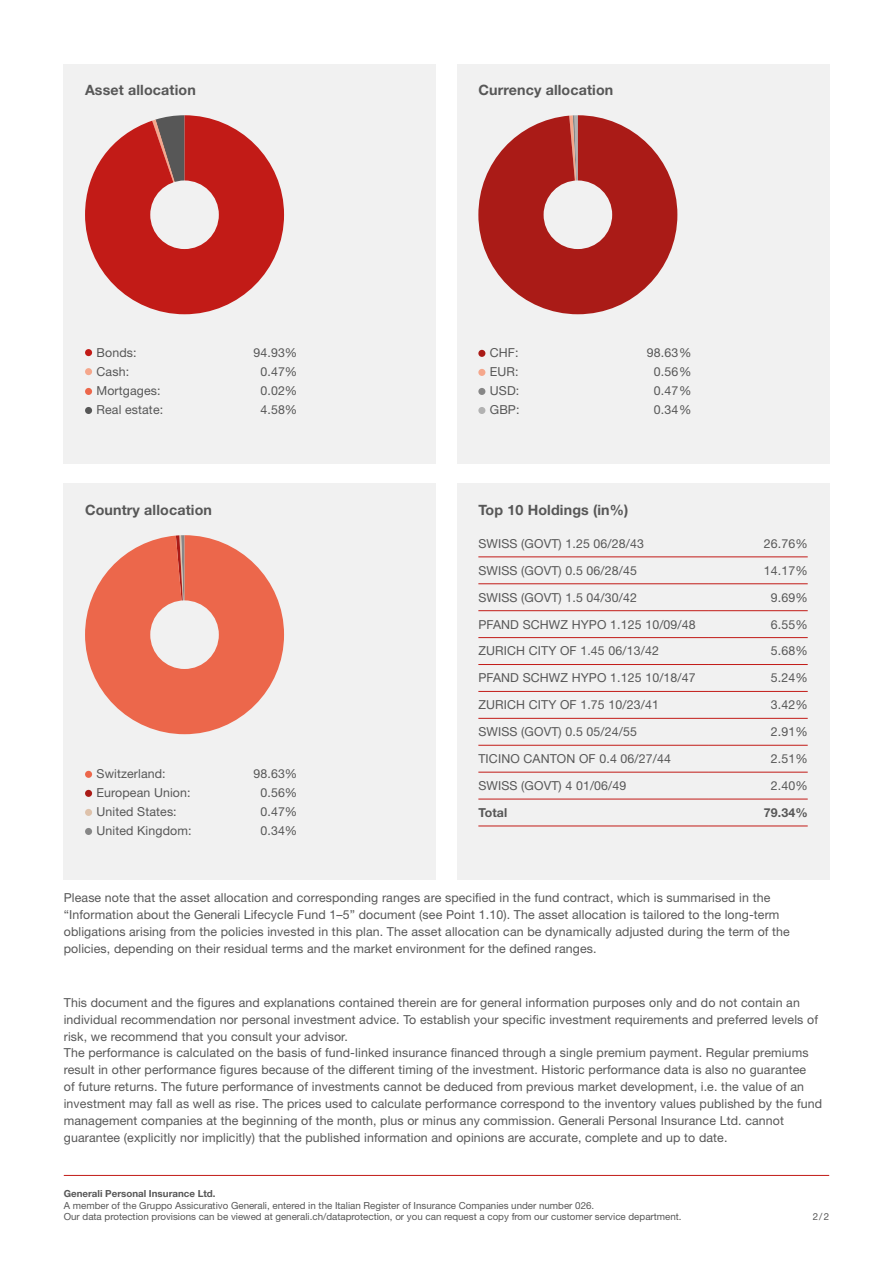
<style>
.page{position:relative;width:893px;height:1263px;background:#fff}
.page>*{position:absolute;margin:0;border:0;box-sizing:border-box;transform-origin:0 0}
.t1{font:700 14.25px "Helvetica Neue LT Std";letter-spacing:.01em;color:#575757}
.t2{font:12.3px/19px "Helvetica Neue LT Std";letter-spacing:.01em;color:#575757}
.t3{font:700 12.3px "Helvetica Neue LT Std";letter-spacing:.01em;color:#575757}
.t4{font:9.75px/11.7px "Helvetica Neue LT Std";color:#575757}
.t5{font:700 9.75px "Helvetica Neue LT Std";color:#575757}
</style>
<div class="page">
<div style="left:64px;top:64px;width:372px;height:399px;background:#f1f1f1"></div>
<div style="left:457px;top:64px;width:372px;height:399px;background:#f1f1f1"></div>
<div style="left:64px;top:484px;width:372px;height:396px;background:#f1f1f1"></div>
<div style="left:457px;top:484px;width:372px;height:396px;background:#f1f1f1"></div>
<hr style="left:64px;top:1175px;width:765px;height:1px;background:#c21b17">
<svg style="left:85px;top:115px;width:199px;height:199px"></svg>
<svg style="left:478px;top:115px;width:199px;height:199px"></svg>
<svg style="left:85px;top:535px;width:199px;height:199px"></svg>
<hr style="left:478px;top:557px;width:230px;height:1px;background:#c21b17">
<hr style="left:478px;top:583px;width:230px;height:1px;background:#c21b17">
<hr style="left:478px;top:610px;width:230px;height:1px;background:#c21b17">
<hr style="left:478px;top:637px;width:230px;height:1px;background:#c21b17">
<hr style="left:478px;top:664px;width:230px;height:1px;background:#c21b17">
<hr style="left:478px;top:691px;width:230px;height:1px;background:#c21b17">
<hr style="left:708px;top:557px;width:100px;height:1px;background:#c21b17">
<hr style="left:708px;top:583px;width:100px;height:1px;background:#c21b17">
<hr style="left:708px;top:610px;width:100px;height:1px;background:#c21b17">
<hr style="left:708px;top:637px;width:100px;height:1px;background:#c21b17">
<hr style="left:708px;top:664px;width:100px;height:1px;background:#c21b17">
<hr style="left:708px;top:691px;width:100px;height:1px;background:#c21b17">
<hr style="left:478px;top:718px;width:230px;height:1px;background:#c21b17">
<hr style="left:708px;top:718px;width:100px;height:1px;background:#c21b17">
<hr style="left:478px;top:745px;width:230px;height:1px;background:#c21b17">
<hr style="left:708px;top:745px;width:100px;height:1px;background:#c21b17">
<hr style="left:478px;top:772px;width:230px;height:1px;background:#c21b17">
<hr style="left:708px;top:772px;width:100px;height:1px;background:#c21b17">
<hr style="left:478px;top:799px;width:230px;height:1px;background:#c21b17">
<hr style="left:708px;top:799px;width:100px;height:1px;background:#c21b17">
<hr style="left:478px;top:826px;width:230px;height:1px;background:#c21b17">
<hr style="left:708px;top:826px;width:100px;height:1px;background:#c21b17">
<div style="left:85px;top:349px;width:7px;height:7px;background:#c21b17;border-radius:50%"></div>
<div style="left:85px;top:368px;width:7px;height:7px;background:#f5a78c;border-radius:50%"></div>
<div style="left:85px;top:388px;width:7px;height:7px;background:#ec674b;border-radius:50%"></div>
<div style="left:85px;top:407px;width:7px;height:7px;background:#575757;border-radius:50%"></div>
<div style="left:478px;top:350px;width:7px;height:7px;background:#aa1b17;border-radius:50%"></div>
<div style="left:478px;top:369px;width:7px;height:7px;background:#f5a78c;border-radius:50%"></div>
<div style="left:478px;top:388px;width:7px;height:7px;background:#878787;border-radius:50%"></div>
<div style="left:478px;top:407px;width:7px;height:7px;background:#b2b2b2;border-radius:50%"></div>
<div style="left:85px;top:771px;width:7px;height:7px;background:#ec674b;border-radius:50%"></div>
<div style="left:85px;top:790px;width:7px;height:7px;background:#aa1b17;border-radius:50%"></div>
<div style="left:85px;top:809px;width:7px;height:7px;background:#dec2ab;border-radius:50%"></div>
<div style="left:85px;top:828px;width:7px;height:7px;background:#878787;border-radius:50%"></div>
<p class="t1" style="left:85px;top:81px;width:112px">Asset allocation</p>
<p class="t1" style="left:478px;top:81px;width:137px">Currency allocation</p>
<p class="t2" style="left:97px;top:343px;width:68px">Bonds:<br>Cash:<br>Mortgages:<br>Real estate:</p>
<p class="t1" style="left:85px;top:501px;width:128px">Country allocation</p>
<p class="t2" style="left:97px;top:764px;width:97px">Switzerland:<br>European Union:<br>United States:<br>United Kingdom:</p>
<p class="t2" style="left:490px;top:343px;width:31px;text-align:justify">CHF:<br>EUR:<br>USD:<br>GBP:</p>
<p class="t2" style="left:253px;top:343px;width:45px;text-align:center">94.93%<br>0.47%<br>0.02%<br>4.58%</p>
<p class="t2" style="left:647px;top:343px;width:46px;text-align:center">98.63%<br>0.56%<br>0.47%<br>0.34%</p>
<p class="t2" style="left:253px;top:764px;width:45px;text-align:center">98.63%<br>0.56%<br>0.47%<br>0.34%</p>
<p class="t1" style="left:478px;top:501px;width:152px">Top 10 Holdings (in%)</p>
<p class="t2" style="left:478px;top:534px;width:167px">SWISS (GOVT) 1.25 06/28/43</p>
<p class="t2" style="left:764px;top:534px;width:45px">26.76%</p>
<p class="t2" style="left:478px;top:561px;width:160px">SWISS (GOVT) 0.5 06/28/45</p>
<p class="t2" style="left:764px;top:561px;width:45px">14.17%</p>
<p class="t2" style="left:478px;top:588px;width:160px">SWISS (GOVT) 1.5 04/30/42</p>
<p class="t2" style="left:771px;top:588px;width:38px">9.69%</p>
<p class="t2" style="left:478px;top:614px;width:219px">PFAND SCHWZ HYPO 1.125 10/09/48</p>
<p class="t2" style="left:771px;top:614px;width:38px">6.55%</p>
<p class="t2" style="left:478px;top:641px;width:182px">ZURICH CITY OF 1.45 06/13/42</p>
<p class="t2" style="left:771px;top:641px;width:38px">5.68%</p>
<p class="t2" style="left:478px;top:668px;width:219px">PFAND SCHWZ HYPO 1.125 10/18/47</p>
<p class="t2" style="left:771px;top:668px;width:38px">5.24%</p>
<p class="t2" style="left:478px;top:695px;width:182px">ZURICH CITY OF 1.75 10/23/41</p>
<p class="t2" style="left:771px;top:695px;width:38px">3.42%</p>
<p class="t2" style="left:478px;top:722px;width:160px">SWISS (GOVT) 0.5 05/24/55</p>
<p class="t2" style="left:771px;top:722px;width:38px">2.91%</p>
<p class="t2" style="left:478px;top:749px;width:194px">TICINO CANTON OF 0.4 06/27/44</p>
<p class="t2" style="left:771px;top:749px;width:38px">2.51%</p>
<p class="t2" style="left:478px;top:776px;width:150px">SWISS (GOVT) 4 01/06/49</p>
<p class="t2" style="left:771px;top:776px;width:38px">2.40%</p>
<p class="t3" style="left:478px;top:805px;width:30px">Total</p>
<p class="t3" style="left:764px;top:805px;width:45px">79.34%</p>
<p class="t2" style="left:64px;top:889px;width:728px;line-height:17px">Please note that the asset allocation and corresponding ranges are specified in the fund contract, which is summarised in the “Information about the Generali Lifecycle Fund 1–5” document (see Point 1.10). The asset allocation is tailored to the long-term obligations arising from the policies invested in this plan. The asset allocation can be dynamically adjusted during the term of the policies, depending on their residual terms and the market environment for the defined ranges.</p>
<p class="t2" style="left:64px;top:994px;width:760px;line-height:17px">This document and the figures and explanations contained therein are for general information purposes only and do not contain an individual recommendation nor personal investment advice. To establish your specific investment requirements and preferred levels of risk, we recommend that you consult your advisor.<br>The performance is calculated on the basis of fund-linked insurance financed through a single premium payment. Regular premiums result in other performance figures because of the different timing of the investment. Historic performance data is also no guarantee<br>of future returns. The future performance of investments cannot be deduced from previous market development, i.e. the value of an investment may fall as well as rise. The prices used to calculate performance correspond to the inventory values published by the fund management companies at the beginning of the month, plus or minus any commission. Generali Personal Insurance Ltd. cannot guarantee (explicitly nor implicitly) that the published information and opinions are accurate, complete and up to date.</p>
<p class="t5" style="left:64px;top:1187px;width:153px">Generali Personal Insurance Ltd.</p>
<p class="t4" style="left:64px;top:1199px;width:619px">A member of the Gruppo Assicurativo Generali, entered in the Italian Register of Insurance Companies under number 026.<br>Our data protection provisions can be viewed at generali.ch/dataprotection, or you can request a copy from our customer service department.</p>
<p class="t4" style="left:813px;top:1211px;width:18px">2/2</p>
</div>
